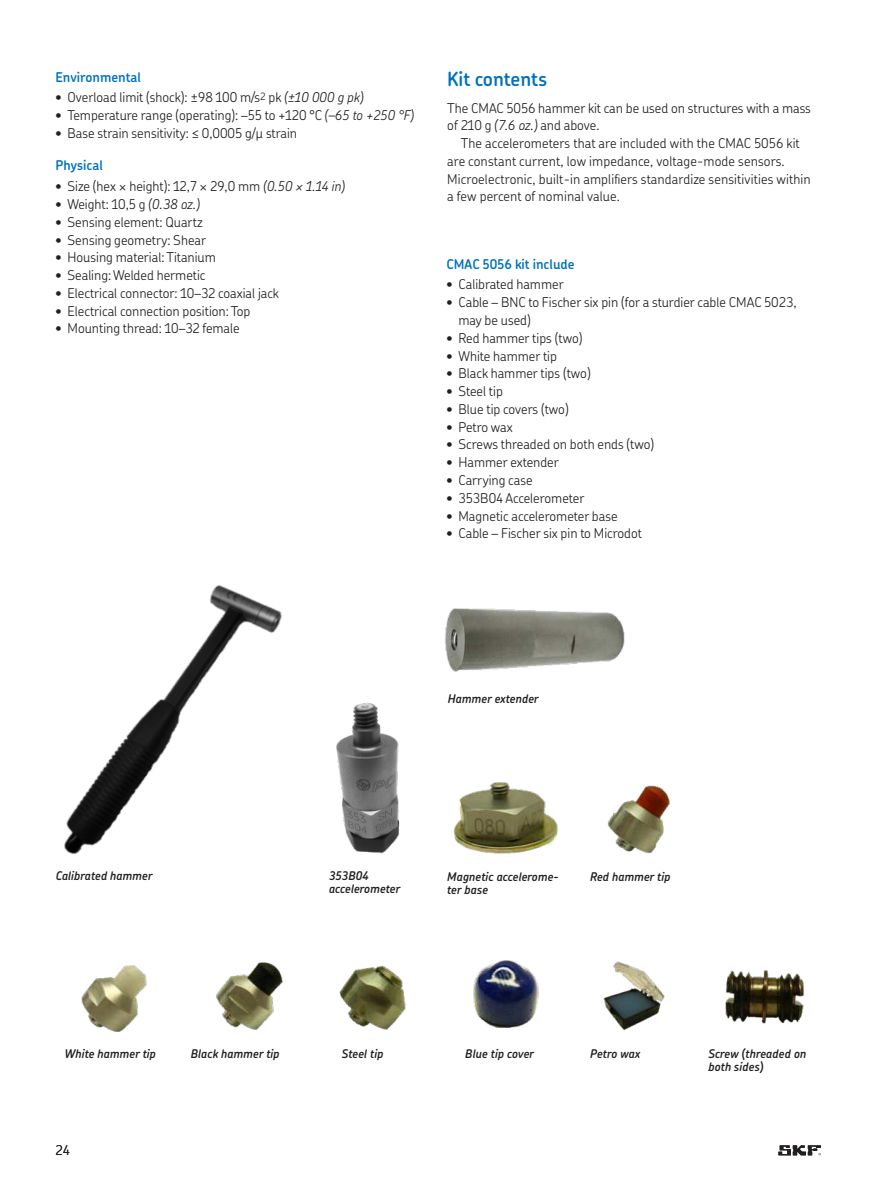
<style>
.page{position:relative;width:893px;height:1191px;background:#fff}
.page>*{position:absolute;margin:0;border:0;box-sizing:border-box;transform-origin:0 0}
.t1{font:600 19.5px "SKF Chevin OT";color:#0072bc}
.t2{font:300 13.5px/17.9px "SKF Chevin OT";color:#231f20}
.t3{font:600 13.5px "SKF Chevin OT";color:#0072bc}
.t4{font:italic 600 12px/13.5px "SKF Chevin OT";color:#231f20}
.s1{font-style:italic}
</style>
<div class="page">
<img style="left:336px;top:703px;width:64px;height:151px">
<img style="left:64px;top:585px;width:218px;height:270px">
<img style="left:445px;top:608px;width:180px;height:64px">
<img style="left:216px;top:962px;width:67px;height:68px">
<img style="left:607px;top:785px;width:63px;height:69px">
<img style="left:81px;top:965px;width:66px;height:66px">
<img style="left:473px;top:960px;width:66px;height:68px">
<img style="left:725px;top:970px;width:79px;height:54px">
<img style="left:603px;top:961px;width:62px;height:70px">
<img style="left:453px;top:782px;width:105px;height:72px">
<img style="left:339px;top:966px;width:67px;height:64px">
<svg style="left:778px;top:1145px;width:43px;height:10px"></svg>
<p class="t3" style="left:55px;top:71px;width:87px">Environmental</p>
<p class="t2" style="left:55px;top:89px;width:309px">• Overload limit (shock): ±98 100 m/s<sup>2</sup> pk <span class="s1">(±10 000 g pk)</span></p>
<p class="t2" style="left:56px;top:107px;width:360px">• Temperature range (operating): –55 to +120 °C <span class="s1">(–65 to +250 °F)</span></p>
<p class="t2" style="left:56px;top:125px;width:243px">• Base strain sensitivity: ≤ 0,0005 g/µ strain</p>
<p class="t3" style="left:56px;top:159px;width:49px">Physical</p>
<p class="t2" style="left:56px;top:178px;width:291px">• Size (hex × height): 12,7 × 29,0 mm <span class="s1">(0.50 × 1.14 in)</span></p>
<p class="t2" style="left:56px;top:196px;width:146px">• Weight: 10,5 g <span class="s1">(0.38 oz.)</span></p>
<p class="t2" style="left:56px;top:214px;width:149px">• Sensing element: Quartz</p>
<p class="t2" style="left:56px;top:232px;width:152px">• Sensing geometry: Shear</p>
<p class="t2" style="left:56px;top:249px;width:162px">• Housing material: Titanium</p>
<p class="t2" style="left:56px;top:267px;width:151px">• Sealing: Welded hermetic</p>
<p class="t2" style="left:56px;top:285px;width:225px">• Electrical connector: 10–32 coaxial jack</p>
<p class="t2" style="left:56px;top:303px;width:196px">• Electrical connection position: Top</p>
<p class="t2" style="left:56px;top:320px;width:186px">• Mounting thread: 10–32 female</p>
<h1 class="t1" style="left:447px;top:70px;width:101px">Kit contents</h1>
<p class="t2" style="left:447px;top:99px;width:365px">The CMAC 5056 hammer kit can be used on structures with a mass of 210 g <span class="s1">(7.6 oz.)</span> and above.</p>
<p class="t2" style="left:447px;top:135px;width:365px;text-indent:14px">The accelerometers that are included with the CMAC 5056 kit are constant current, low impedance, voltage-mode sensors.<br>Microelectronic, built-in amplifiers standardize sensitivities within a few percent of nominal value.</p>
<p class="t3" style="left:446px;top:257px;width:130px">CMAC 5056 kit include</p>
<p class="t2" style="left:446px;top:276px;width:119px">• Calibrated hammer</p>
<p class="t2" style="left:458px;top:294px;width:339px;text-indent:-12px">• Cable – BNC to Fischer six pin (for a sturdier cable CMAC 5023, may be used)</p>
<p class="t2" style="left:446px;top:330px;width:137px">• Red hammer tips (two)</p>
<p class="t2" style="left:446px;top:347px;width:112px">• White hammer tip</p>
<p class="t2" style="left:446px;top:365px;width:146px">• Black hammer tips (two)</p>
<p class="t2" style="left:446px;top:383px;width:58px">• Steel tip</p>
<p class="t2" style="left:446px;top:401px;width:124px">• Blue tip covers (two)</p>
<p class="t2" style="left:446px;top:419px;width:68px">• Petro wax</p>
<p class="t2" style="left:446px;top:436px;width:209px">• Screws threaded on both ends (two)</p>
<p class="t2" style="left:446px;top:454px;width:114px">• Hammer extender</p>
<p class="t2" style="left:446px;top:472px;width:88px">• Carrying case</p>
<p class="t2" style="left:446px;top:490px;width:139px">• 353B04 Accelerometer</p>
<p class="t2" style="left:446px;top:507px;width:173px">• Magnetic accelerometer base</p>
<p class="t2" style="left:446px;top:525px;width:197px">• Cable – Fischer six pin to Microdot</p>
<p class="t4" style="left:447px;top:692px;width:93px">Hammer extender</p>
<p class="t4" style="left:55px;top:869px;width:98px">Calibrated hammer</p>
<p class="t4" style="left:328px;top:869px;width:73px">353B04 accelerometer</p>
<p class="t4" style="left:447px;top:870px;width:113px">Magnetic accelerome&shy;ter base</p>
<p class="t4" style="left:589px;top:870px;width:82px">Red hammer tip</p>
<p class="t4" style="left:64px;top:1048px;width:93px">White hammer tip</p>
<p class="t4" style="left:190px;top:1048px;width:91px">Black hammer tip</p>
<p class="t2" style="left:56px;top:1142px;width:16px">24</p>
<p class="t4" style="left:341px;top:1047px;width:43px">Steel tip</p>
<p class="t4" style="left:465px;top:1047px;width:71px">Blue tip cover</p>
<p class="t4" style="left:589px;top:1047px;width:52px">Petro wax</p>
<p class="t4" style="left:708px;top:1047px;width:100px">Screw (threaded on both sides)</p>
</div>
